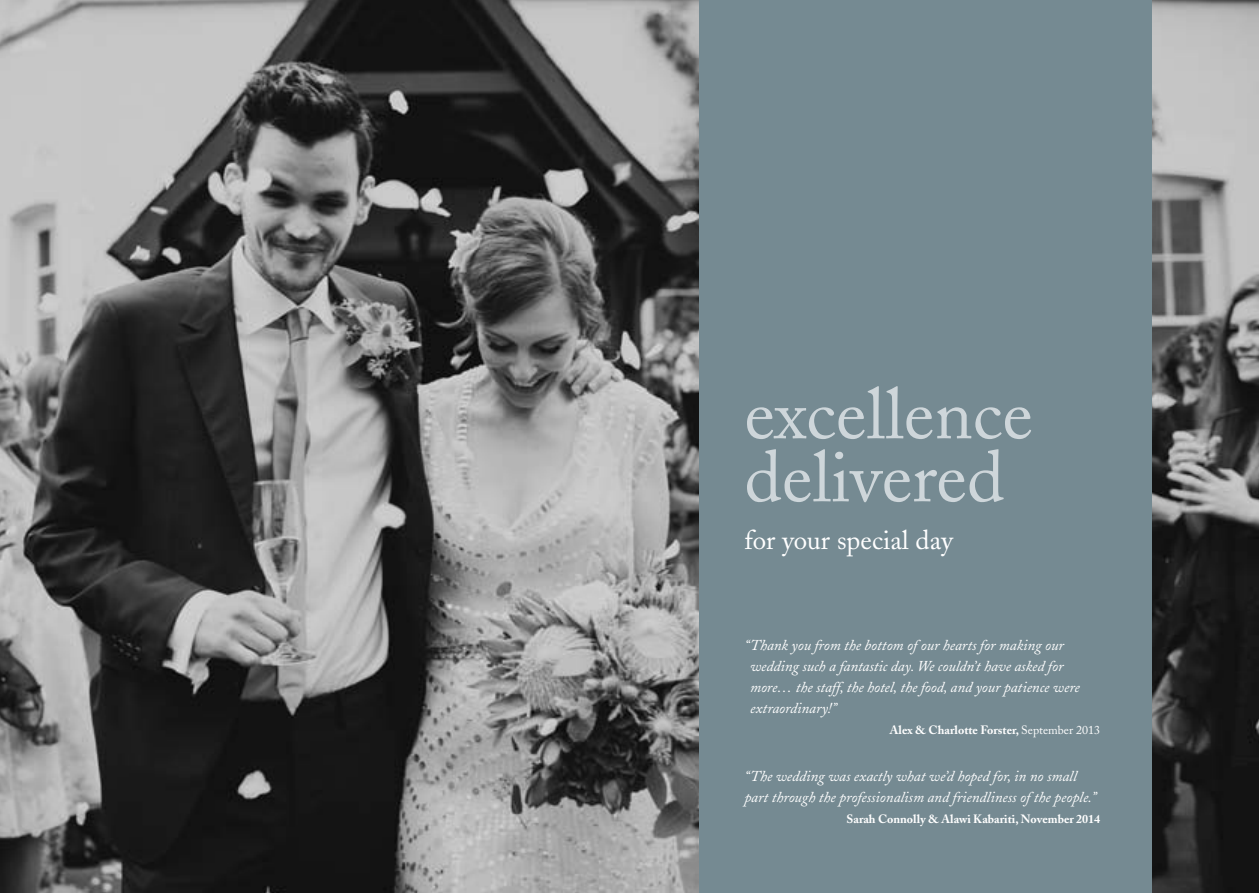
<style>
.page{position:relative;width:1259px;height:893px;background:#fff}
.page>*{position:absolute;margin:0;border:0;box-sizing:border-box;transform-origin:0 0}
.t1{font:72px/63px "Adobe Caslon";color:#ced6da}
.t2{font:27px "Adobe Caslon";color:#fff}
.t3{font:italic 15px/21px "Adobe Caslon";color:#fff}
.t4{font:700 12px "Adobe Caslon";color:#fff}
.s1{font-weight:400}
</style>
<div class="page">
<div style="left:697px;top:0;width:562px;height:893px;background:#758a92"></div>
<img style="left:0;top:0;width:699px;height:893px">
<img style="left:1152px;top:0;width:107px;height:893px">
<p class="t1" style="left:744px;top:383px;width:290px">excellence delivered</p>
<p class="t2" style="left:744px;top:524px;width:210px">for your special day</p>
<p class="t3" style="left:750px;top:635px;width:331px;text-indent:-6px">“Thank you from the bottom of our hearts for making our wedding such a fantastic day. We couldn’t have asked for more… the staff, the hotel, the food, and your patience were extraordinary!”</p>
<p class="t4" style="left:890px;top:723px;width:212px">Alex &amp; Charlotte Forster, <span class="s1">September 2013</span></p>
<p class="t3" style="left:744px;top:766px;width:354px">“The wedding was exactly what we’d hoped for, in no small part through the professionalism and friendliness of the people.”</p>
<p class="t4" style="left:846px;top:811px;width:255px">Sarah Connolly &amp; Alawi Kabariti, November 2014</p>
</div>
